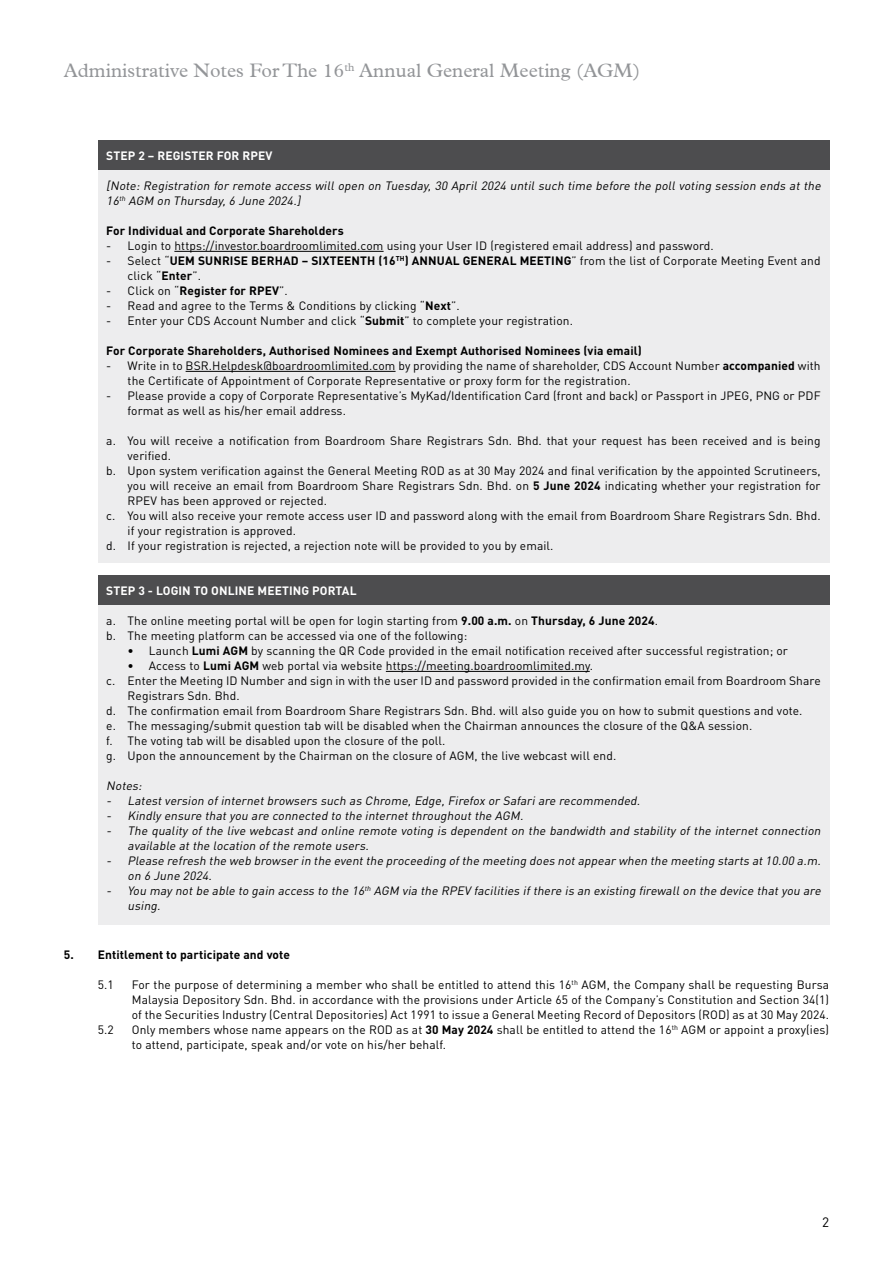
<style>
.page{position:relative;width:893px;height:1263px;background:#fff}
.page>*{position:absolute;margin:0;border:0;box-sizing:border-box;transform-origin:0 0}
.t1{font:19.5px "Plantin";color:#939598}
.t2{font:13.5px "DIN Pro";color:#000}
.t3{font:12px/15px "DIN Pro";letter-spacing:.01em;color:#000}
.t4{font:italic 12px/15px "DIN Pro";color:#000}
.t5{font:700 12px/15px "DIN Pro";letter-spacing:.01em;color:#000}
.t6{font:700 12px "DIN Pro";letter-spacing:.01em;color:#fff}
.s1{font-weight:400}
.s2{font-weight:700}
</style>
<div class="page">
<div style="left:98px;top:140px;width:731px;height:423px;background:#ededee"></div>
<div style="left:98px;top:575px;width:731px;height:350px;background:#ededee"></div>
<div style="left:98px;top:140px;width:731px;height:30px;background:#4d4d4f"></div>
<div style="left:98px;top:575px;width:731px;height:30px;background:#4d4d4f"></div>
<hr style="left:174px;top:251px;width:210px;height:1px;background:#000">
<hr style="left:186px;top:371px;width:210px;height:1px;background:#000">
<hr style="left:386px;top:671px;width:204px;height:1px;background:#000">
<h1 class="t1" style="left:64px;top:60px;width:578px">Administrative Notes For The 16<sup>th</sup> Annual General Meeting (AGM)</h1>
<p class="t6" style="left:106px;top:147px;width:168px">STEP 2 – REGISTER FOR RPEV</p>
<p class="t4" style="left:106px;top:177px;width:719px">[Note: Registration for remote access will open on Tuesday, 30 April 2024 until such time before the poll voting session ends at the<br>16<sup>th</sup> AGM on Thursday,6 June 2024.]</p>
<p class="t5" style="left:106px;top:222px;width:239px">For Individual and Corporate Shareholders</p>
<p class="t3" style="left:106px;top:237px;width:609px">- Login to https://investor.boardroomlimited.com using your User ID (registered email address) and password.</p>
<p class="t5" style="left:128px;top:252px;width:695px;text-indent:-21px"><span class="s1">- Select “</span>UEM SUNRISE BERHAD – SIXTEENTH (16<sup>TH</sup>) ANNUAL GENERAL MEETING<span class="s1">” from the list of Corporate Meeting Event and click “</span>Enter<span class="s1">”.</span></p>
<p class="t5" style="left:106px;top:282px;width:183px"><span class="s1">- Click on “</span>Register for RPEV<span class="s1">”.</span></p>
<p class="t3" style="left:106px;top:297px;width:355px">- Read and agree to the Terms &amp; Conditions by clicking “<span class="s2">Next</span>”.</p>
<p class="t3" style="left:106px;top:312px;width:468px">- Enter your CDS Account Number and click “<span class="s2">Submit</span>” to complete your registration.</p>
<p class="t5" style="left:106px;top:342px;width:537px">For Corporate Shareholders, Authorised Nominees and Exempt Authorised Nominees (via email)</p>
<p class="t3" style="left:128px;top:357px;width:695px;text-indent:-21px">- Write in to BSR.Helpdesk@boardroomlimited.com by providing the name of shareholder, CDS Account Number <span class="s2">accompanied</span> with the Certificate of Appointment of Corporate Representative or proxy form for the registration.</p>
<p class="t3" style="left:128px;top:387px;width:694px;text-indent:-21px">- Please provide a copy of Corporate Representative’s MyKad/Identification Card (front and back) or Passport in JPEG, PNG or PDF format as well as his/her email address.</p>
<p class="t3" style="left:106px;top:432px;width:716px">a. You will receive a notification from Boardroom Share Registrars Sdn. Bhd. that your request has been received and is being</p>
<p class="t3" style="left:128px;top:447px;width:45px">verified.</p>
<p class="t3" style="left:106px;top:462px;width:716px">b. Upon system verification against the General Meeting ROD as at 30 May 2024 and final verification by the appointed Scrutineers,</p>
<p class="t3" style="left:128px;top:477px;width:694px">you will receive an email from Boardroom Share Registrars Sdn. Bhd. on <span class="s2">5 June 2024</span> indicating whether your registration for</p>
<p class="t3" style="left:128px;top:492px;width:201px">RPEV has been approved or rejected.</p>
<p class="t3" style="left:106px;top:507px;width:716px">c. You will also receive your remote access user ID and password along with the email from Boardroom Share Registrars Sdn. Bhd.</p>
<p class="t3" style="left:128px;top:522px;width:170px">if your registration is approved.</p>
<p class="t3" style="left:106px;top:537px;width:449px">d. If your registration is rejected, a rejection note will be provided to you by email.</p>
<p class="t6" style="left:106px;top:582px;width:252px">STEP 3 - LOGIN TO ONLINE MEETING PORTAL</p>
<p class="t3" style="left:106px;top:612px;width:553px">a. The online meeting portal will be open for login starting from <span class="s2">9.00 a.m.</span> on <span class="s2">Thursday, 6 June 2024</span>. b. The meeting platform can be accessed via one of the following:</p>
<p class="t3" style="left:128px;top:642px;width:662px">• Launch <span class="s2">Lumi AGM</span> by scanning the QR Code provided in the email notification received after successful registration; or</p>
<p class="t3" style="left:128px;top:657px;width:467px">• Access to <span class="s2">Lumi AGM</span> web portal via website https://meeting.boardroomlimited.my.</p>
<p class="t3" style="left:106px;top:672px;width:716px">c. Enter the Meeting ID Number and sign in with the user ID and password provided in the confirmation email from Boardroom Share</p>
<p class="t3" style="left:128px;top:687px;width:114px">Registrars Sdn. Bhd.</p>
<p class="t3" style="left:106px;top:702px;width:698px">d. The confirmation email from Boardroom Share Registrars Sdn. Bhd. will also guide you on how to submit questions and vote.</p>
<p class="t3" style="left:106px;top:717px;width:647px">e. The messaging/submit question tab will be disabled when the Chairman announces the closure of the Q&amp;A session.</p>
<p class="t3" style="left:106px;top:732px;width:341px">f. The voting tab will be disabled upon the closure of the poll.</p>
<p class="t3" style="left:106px;top:747px;width:512px">g. Upon the announcement by the Chairman on the closure of AGM, the live webcast will end.</p>
<p class="t4" style="left:106px;top:777px;width:40px">Notes:</p>
<p class="t4" style="left:106px;top:792px;width:538px">- Latestversion ofinternetbrowsers such as Chrome,Edge,Firefox or Safariare recommended.</p>
<p class="t4" style="left:106px;top:807px;width:421px">- Kindly ensure thatyou are connected to the internetthroughoutthe AGM.</p>
<p class="t4" style="left:128px;top:822px;width:697px;text-indent:-21px">- The quality of the live webcast and online remote voting is dependent on the bandwidth and stability of the internet connection available atthe location ofthe remote users.</p>
<p class="t4" style="left:128px;top:852px;width:697px;text-indent:-21px">- Please refresh the web browser in the eventthe proceeding ofthe meeting does notappear when the meeting starts at10.00 a.m. on 6 June 2024.</p>
<p class="t4" style="left:128px;top:882px;width:697px;text-indent:-21px">- You may notbe able to gain access to the 16<sup>th</sup> AGM via the RPEV facilities ifthere is an existing firewallon the device thatyou are using.</p>
<p class="t5" style="left:64px;top:946px;width:228px">5. Entitlement to participate and vote</p>
<p class="t3" style="left:98px;top:976px;width:18px">5.1</p>
<p class="t3" style="left:132px;top:976px;width:699px;text-align:justify">For the purpose of determining a member who shall be entitled to attend this 16<sup>th</sup> AGM, the Company shall be requesting Bursa Malaysia Depository Sdn. Bhd. in accordance with the provisions under Article 65 of the Company’s Constitution and Section 34(1) of the Securities Industry (Central Depositories) Act 1991 to issue a General Meeting Record of Depositors (ROD) as at 30 May 2024.</p>
<p class="t3" style="left:98px;top:1021px;width:18px">5.2</p>
<p class="t3" style="left:132px;top:1021px;width:699px">Only members whose name appears on the ROD as at <span class="s2">30 May 2024</span> shall be entitled to attend the 16<sup>th</sup> AGM or appoint a proxy(ies) to attend, participate, speak and/or vote on his/her behalf.</p>
<p class="t2" style="left:822px;top:1212px;width:9px">2</p>
</div>
